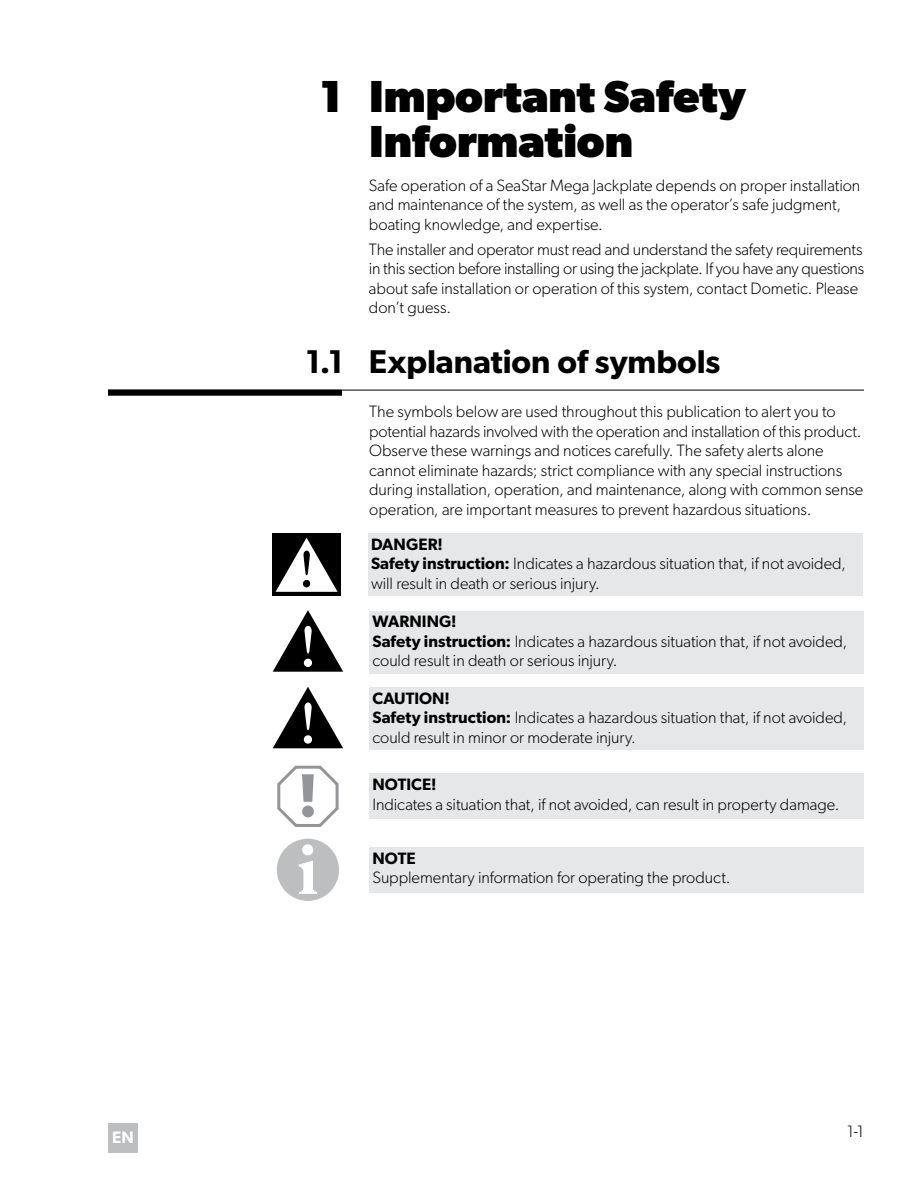
<style>
.page{position:relative;width:918px;height:1188px;background:#fff}
.page>*{position:absolute;margin:0;border:0;box-sizing:border-box;transform-origin:0 0}
.t1{font:700 45px/45px "Gibson";color:#000}
.t2{font:600 33px "Gibson";color:#000}
.t3{font:300 16.5px/19.5px "Gibson";letter-spacing:-.005em;color:#000}
.t4{font:600 16.5px "Gibson";color:#000}
.t5{font:600 16.5px "Gibson";color:#fff}
.s1{font-weight:600}
</style>
<div class="page">
<div style="left:108px;top:1123px;width:30px;height:30px;background:#bcbec0"></div>
<div style="left:108px;top:390px;width:234px;height:6px;background:#000"></div>
<hr style="left:108px;top:390px;width:756px;height:1px;background:#000">
<div style="left:368px;top:533px;width:495px;height:62px;background:#e6e7e8"></div>
<div style="left:272px;top:533px;width:69px;height:62px;background:#000"></div>
<svg style="left:276px;top:538px;width:62px;height:54px"></svg>
<div style="left:369px;top:611px;width:495px;height:62px;background:#e6e7e8"></div>
<svg style="left:273px;top:610px;width:70px;height:62px"></svg>
<div style="left:369px;top:687px;width:495px;height:63px;background:#e6e7e8"></div>
<svg style="left:273px;top:687px;width:70px;height:61px"></svg>
<div style="left:369px;top:774px;width:495px;height:45px;background:#e6e7e8"></div>
<svg style="left:277px;top:765px;width:62px;height:62px"></svg>
<div style="left:369px;top:847px;width:495px;height:46px;background:#e6e7e8"></div>
<div style="left:277px;top:839px;width:62px;height:62px;background:#bcbec0;border-radius:50%"></div>
<svg style="left:299px;top:844px;width:18px;height:50px"></svg>
<p class="t5" style="left:112px;top:1128px;width:23px">EN</p>
<h1 class="t1" style="left:369px;top:73px;width:378px;text-indent:-50px">1 Important Safety<br>Information</h1>
<p class="t3" style="left:369px;top:175px;width:493px">Safe operation of a SeaStar Mega Jackplate depends on proper installation and maintenance of the system, as well as the operator’s safe judgment, boating knowledge, and expertise.</p>
<p class="t3" style="left:369px;top:239px;width:497px">The installer and operator must read and understand the safety requirements in this section before installing or using the jackplate. If you have any questions about safe installation or operation of this system, contact Dometic. Please don’t guess.</p>
<h2 class="t2" style="left:306px;top:342px;width:416px">1.1 Explanation of symbols</h2>
<p class="t3" style="left:369px;top:402px;width:496px">The symbols below are used throughout this publication to alert you to potential hazards involved with the operation and installation of this product.<br>Observe these warnings and notices carefully. The safety alerts alone cannot eliminate hazards; strict compliance with any special instructions during installation, operation, and maintenance, along with common sense operation, are important measures to prevent hazardous situations.</p>
<p class="t3" style="left:371px;top:534px;width:476px"><span class="s1">DANGER!<br>Safety instruction:</span> Indicates a hazardous situation that, if not avoided, will result in death or serious injury.</p>
<p class="t3" style="left:372px;top:612px;width:476px"><span class="s1">WARNING!<br>Safety instruction:</span> Indicates a hazardous situation that, if not avoided, could result in death or serious injury.</p>
<p class="t3" style="left:372px;top:688px;width:476px"><span class="s1">CAUTION!<br>Safety instruction:</span> Indicates a hazardous situation that, if not avoided, could result in minor or moderate injury.</p>
<p class="t4" style="left:372px;top:775px;width:66px">NOTICE!</p>
<p class="t3" style="left:372px;top:794px;width:469px">Indicates a situation that, if not avoided, can result in property damage.</p>
<p class="t4" style="left:372px;top:848px;width:45px">NOTE</p>
<p class="t3" style="left:372px;top:868px;width:360px">Supplementary information for operating the product.</p>
<p class="t3" style="left:847px;top:1121px;width:18px">1-1</p>
</div>
